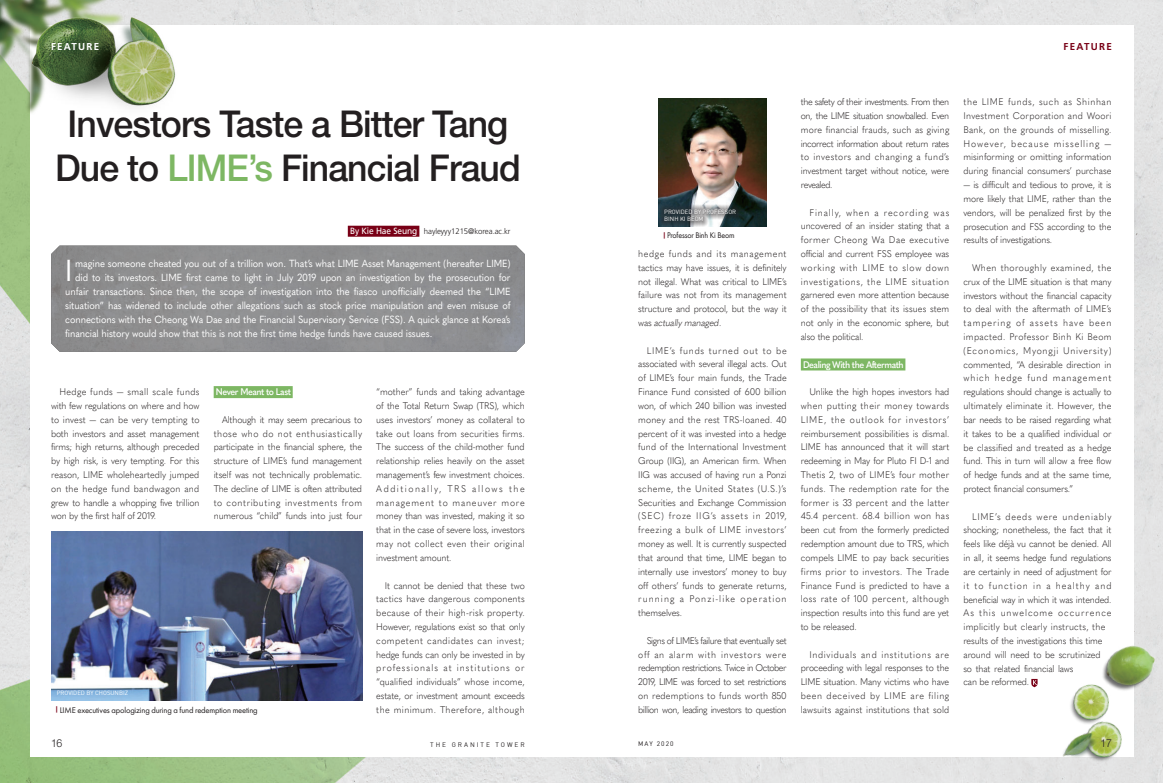
<style>
.page{position:relative;width:1163px;height:783px;background:#fff}
.page>*{position:absolute;margin:0;border:0;box-sizing:border-box;transform-origin:0 0}
.t1{font:500 37px/44px "Helvetica Neue";letter-spacing:-.025em;color:#231f20;text-align:center;scale:.96 1}
.t2{font:30px "Quasimoda";color:#fff;scale:.93 1}
.t3{font:300 11px "Helvetica Neue";color:#231f20;scale:.95 1}
.t4{font:10.2px "Quasimoda";letter-spacing:-.01em;color:#fff;scale:.93 1}
.t5{font:700 10px "Frutiger";letter-spacing:.13em;color:#fff}
.t6{font:700 10px "Frutiger";letter-spacing:.13em;color:#790016}
.t7{font:300 9.5px/13.8px "Quasimoda";letter-spacing:-.02em;color:#231f20;text-align:justify;scale:.94 1}
.t8{font:600 9.5px "Quasimoda";letter-spacing:-.05em;color:#fff;scale:.94 1}
.t9{font:8.5px "Futura PT";letter-spacing:-.02em;color:#231f20}
.t10{font:8.5px "Futura PT";letter-spacing:-.02em;color:#231f20;scale:.94 1}
.t11{font:300 8px "Frutiger";letter-spacing:-.01em;color:#231f20}
.t12{font:6.5px "Dinreg";letter-spacing:.3em;color:#231f20}
.t13{font:6px/7.2px "Dinreg";color:#fff}
.s1{color:#7db763}
.s2{font-weight:400;font-size:9px;color:#fff}
.s3{font-size:6.4px;color:#790016}
.s4{font-style:italic}
</style>
<div class="page">
<img style="left:0;top:0;width:1162px;height:782px">
<div style="left:30px;top:26px;width:1102px;height:731px;background:#fff"></div>
<div style="left:214px;top:386px;width:79px;height:12px;background:#7db763"></div>
<div style="left:800px;top:358px;width:105px;height:12px;background:#7db763"></div>
<svg style="left:1031px;top:678px;width:2px;height:9px"></svg>
<img style="left:51px;top:531px;width:311px;height:169px">
<img style="left:658px;top:98px;width:108px;height:128px">
<svg style="left:659px;top:204px;width:82px;height:23px;background:#606a6f"></svg>
<div style="left:348px;top:226px;width:71px;height:11px;background:#790016"></div>
<img style="left:0;top:0;width:9px;height:131px">
<img style="left:1033px;top:617px;width:129px;height:165px">
<img style="left:9px;top:0;width:226px;height:169px">
<p class="t5" style="left:51px;top:42px;width:50px">FEATURE</p>
<p class="t6" style="left:1063px;top:42px;width:50px">FEATURE</p>
<h1 class="t1" style="left:55px;top:105px;width:486px">Investors Taste a Bitter Tang<br>Due to <span class="s1">LIME’s</span> Financial Fraud</h1>
<p class="t11" style="left:350px;top:227px;width:162px"><span class="s2">By Kie Hae Seung</span> hayleyyy1215@korea.ac.kr</p>
<h2 class="t2" style="left:65px;top:258px;width:9px">I</h2>
<p class="t4" style="left:75px;top:259px;width:469px">magine someone cheated you out of a trillion won. That’s what LIME Asset Management (hereafter LIME)</p>
<p class="t4" style="left:75px;top:273px;width:469px">did to its investors. LIME first came to light in July 2019 upon an investigation by the prosecution for</p>
<p class="t4" style="left:65px;top:287px;width:480px">unfair transactions. Since then, the scope of investigation into the fiasco unofficially deemed the “LIME</p>
<p class="t4" style="left:65px;top:301px;width:480px">situation” has widened to include other allegations such as stock price manipulation and even misuse of</p>
<p class="t4" style="left:65px;top:315px;width:480px">connections with the Cheong Wa Dae and the Financial Supervisory Service (FSS). A quick glance at Korea’s</p>
<p class="t4" style="left:65px;top:329px;width:396px">financial history would show that this is not the first time hedge funds have caused issues.</p>
<p class="t7" style="left:51px;top:385px;width:159px;text-indent:9px">Hedge funds — small scale funds with few regulations on where and how to invest — can be very tempting to both investors and asset management firms; high returns, although preceded by high risk, is very tempting. For this reason, LIME wholeheartedly jumped on the hedge fund bandwagon and grew to handle a whopping five trillion won by the first half of 2019.</p>
<p class="t8" style="left:216px;top:388px;width:81px">Never Meant to Last</p>
<p class="t7" style="left:214px;top:413px;width:159px;text-indent:9px">Although it may seem precarious to those who do not enthusiastically participate in the financial sphere, the structure of LIME’s fund management itself was not technically problematic.<br>The decline of LIME is often attributed to contributing investments from numerous “child” funds into just four</p>
<p class="t13" style="left:57px;top:689px;width:73px">PROVIDED BY CHOSUNBIZ</p>
<p class="t9" style="left:54px;top:706px;width:205px"><span class="s3">|</span> LIME executives apologizing during a fund redemption meeting</p>
<p class="t7" style="left:376px;top:385px;width:159px">“mother” funds and taking advantage of the Total Return Swap (TRS), which uses investors’ money as collateral to take out loans from securities firms.<br>The success of the child-mother fund relationship relies heavily on the asset management’s few investment choices.<br>Additionally, TRS allows the management to maneuver more money than was invested, making it so that in the case of severe loss, investors may not collect even their original investment amount.</p>
<p class="t7" style="left:376px;top:579px;width:159px;text-indent:9px">It cannot be denied that these two tactics have dangerous components because of their high-risk property.<br>However, regulations exist so that only competent candidates can invest; hedge funds can only be invested in by professionals at institutions or “qualified individuals” whose income, estate, or investment amount exceeds the minimum. Therefore, although</p>
<p class="t13" style="left:664px;top:208px;width:73px">PROVIDED BY PROFESSOR<br>BINH KI BEOM</p>
<p class="t10" style="left:661px;top:232px;width:79px"><span class="s3">|</span>Professor Binh Ki Beom</p>
<p class="t7" style="left:638px;top:247px;width:159px">hedge funds and its management tactics may have issues, it is definitely not illegal. What was critical to LIME’s failure was not from its management structure and protocol, but the way it w a s <span class="s4">actually managed</span>.</p>
<p class="t7" style="left:638px;top:344px;width:159px;text-indent:9px">LIME’s funds turned out to be associated with several illegal acts. Out of LIME’s four main funds, the Trade Finance Fund consisted of 600 billion won, of which 240 billion was invested money and the rest TRS-loaned. 40 percent of it was invested into a hedge fund of the International Investment Group (IIG), an American firm. When IIG was accused of having run a Ponzi scheme, the United States (U.S.)’s Securities and Exchange Commission (SEC) froze IIG’s assets in 2019, freezing a bulk of LIME investors’ money as well. It is currently suspected that around that time, LIME began to internally use investors’ money to buy off others’ funds to generate returns, running a Ponzi-like operation themselves.</p>
<p class="t7" style="left:638px;top:634px;width:159px;text-indent:9px">Signs of LIME’s failure that eventually set off an alarm with investors were redemption restrictions. Twice in October 2019, LIME was forced to set restrictions on redemptions to funds worth 850 billion won, leading investors to question</p>
<p class="t7" style="left:800px;top:96px;width:159px">the safety of their investments. From then on, the LIME situation snowballed. Even more financial frauds, such as giving incorrect information about return rates to investors and changing a fund’s investment target without notice, were revealed.</p>
<p class="t7" style="left:800px;top:206px;width:159px;text-indent:9px">Finally, when a recording was uncovered of an insider stating that a former Cheong Wa Dae executive official and current FSS employee was working with LIME to slow down investigations, the LIME situation garnered even more attention because of the possibility that its issues stem not only in the economic sphere, but also the political.</p>
<p class="t8" style="left:802px;top:360px;width:109px">Dealing With the Aftermath</p>
<p class="t7" style="left:800px;top:385px;width:159px;text-indent:9px">Unlike the high hopes investors had when putting their money towards LIME, the outlook for investors’ reimbursement possibilities is dismal.<br>LIME has announced that it will start redeeming in May for Pluto FI D-1 and Thetis 2, two of LIME’s four mother funds. The redemption rate for the former is 33 percent and the latter 45.4 percent. 68.4 billion won has been cut from the formerly predicted redemption amount due to TRS, which compels LIME to pay back securities firms prior to investors. The Trade Finance Fund is predicted to have a loss rate of 100 percent, although inspection results into this fund are yet to be released.</p>
<p class="t7" style="left:800px;top:648px;width:159px;text-indent:9px">Individuals and institutions are proceeding with legal responses to the LIME situation. Many victims who have been deceived by LIME are filing lawsuits against institutions that sold</p>
<p class="t7" style="left:963px;top:96px;width:159px">the LIME funds, such as Shinhan Investment Corporation and Woori Bank, on the grounds of misselling.<br>However, because misselling — misinforming or omitting information during financial consumers’ purchase</p>
<p class="t7" style="left:963px;top:179px;width:159px">— is difficult and tedious to prove, it is more likely that LIME, rather than the vendors, will be penalized first by the prosecution and FSS according to the results of investigations.</p>
<p class="t7" style="left:963px;top:261px;width:159px;text-indent:9px">When thoroughly examined, the crux of the LIME situation is that many investors without the financial capacity to deal with the aftermath of LIME’s tampering of assets have been impacted. Professor Binh Ki Beom (Economics, Myongji University) commented, “A desirable direction in which hedge fund management regulations should change is actually to ultimately eliminate it. However, the bar needs to be raised regarding what it takes to be a qualified individual or be classified and treated as a hedge fund. This in turn will allow a free flow of hedge funds and at the same time, protect financial consumers.”</p>
<p class="t7" style="left:963px;top:510px;width:159px;text-align:left;text-indent:9px">LIME’s deeds were undeniably shocking; nonetheless, the fact that it feels like déjà vu cannot be denied. All in all, it seems hedge fund regulations are certainly in need of adjustment for it to function in a healthy and beneficial way in which it was intended.<br>As this unwelcome occurrence implicitly but clearly instructs, the results of the investigations this time around will need to be scrutinized<br>so that related financial laws<br>can be reformed.</p>
<p class="t3" style="left:51px;top:736px;width:13px">16</p>
<p class="t12" style="left:430px;top:740px;width:96px">THE GRANITE TOWER</p>
<p class="t12" style="left:638px;top:740px;width:37px">MAY 2020</p>
<p class="t3" style="left:1100px;top:736px;width:13px">17</p>
</div>
